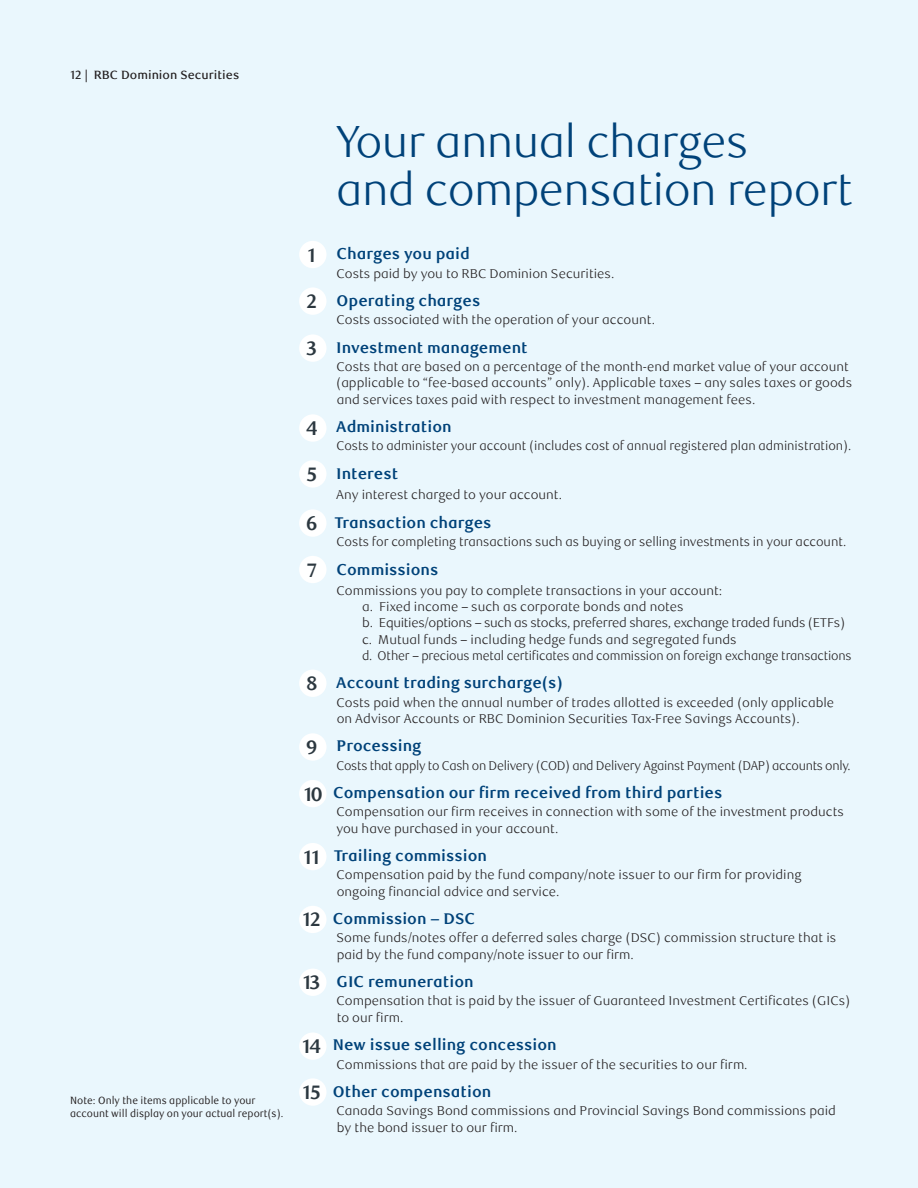
<style>
.page{position:relative;width:918px;height:1188px;background:#eaf7fd}
.page>*{position:absolute;margin:0;border:0;box-sizing:border-box;transform-origin:0 0}
._1-Main_Title{font:300 45px/48px "RBC Display";color:#004279}
._1-Main_Title_Slate{font:700 19.5px "RBC Text";letter-spacing:-.075em;color:#2c3840}
._4-Text_Headline_-_C{font:700 15.6px "RBC Text";color:#004279}
._5-Body_Copy_-_Circl{font:300 12.75px/16.2px "RBC Text";color:#231f20}
._4-Text_Headline_-_C-2{font:300 12.75px/16.2px "RBC Text";color:#231f20}
._5-Body_Copy_-_Circl-2{font:300 12.75px "RBC Text";color:#231f20;scale:.96 1}
._5-Body_Copy_-_Circl-3{font:300 12.75px "RBC Text";letter-spacing:-.025em;color:#231f20;scale:.95 1}
.t1{font:500 12px "RBC Text";color:#231f20}
._12-Disclaimer{font:10.5px/13.5px "RBC Text";color:#231f20;scale:.95 1}
</style>
<div class="page">
<div style="left:299px;top:241px;width:28px;height:27px;background:#fff;border-radius:50%"></div>
<div style="left:299px;top:287px;width:28px;height:28px;background:#fff;border-radius:50%"></div>
<div style="left:299px;top:334px;width:28px;height:28px;background:#fff;border-radius:50%"></div>
<div style="left:299px;top:414px;width:28px;height:28px;background:#fff;border-radius:50%"></div>
<div style="left:299px;top:460px;width:28px;height:28px;background:#fff;border-radius:50%"></div>
<div style="left:299px;top:509px;width:28px;height:28px;background:#fff;border-radius:50%"></div>
<div style="left:299px;top:556px;width:28px;height:27px;background:#fff;border-radius:50%"></div>
<div style="left:299px;top:670px;width:28px;height:27px;background:#fff;border-radius:50%"></div>
<div style="left:299px;top:733px;width:28px;height:28px;background:#fff;border-radius:50%"></div>
<div style="left:299px;top:780px;width:28px;height:27px;background:#fff;border-radius:50%"></div>
<div style="left:299px;top:843px;width:28px;height:27px;background:#fff;border-radius:50%"></div>
<div style="left:299px;top:906px;width:28px;height:27px;background:#fff;border-radius:50%"></div>
<div style="left:299px;top:969px;width:28px;height:27px;background:#fff;border-radius:50%"></div>
<div style="left:299px;top:1032px;width:28px;height:28px;background:#fff;border-radius:50%"></div>
<div style="left:299px;top:1078px;width:28px;height:28px;background:#fff;border-radius:50%"></div>
<p class="t1" style="left:70px;top:68px;width:170px">12 | RBC Dominion Securities</p>
<p class="_12-Disclaimer" style="left:70px;top:1094px;width:226px">Note: Only the items applicable to your account will display on your actual report(s).</p>
<p class="_1-Main_Title" style="left:337px;top:119px;width:518px">Your annual charges<br>and compensation report</p>
<p class="_1-Main_Title_Slate" style="left:308px;top:243px;width:10px">1</p>
<p class="_1-Main_Title_Slate" style="left:306px;top:290px;width:12px">2</p>
<p class="_1-Main_Title_Slate" style="left:306px;top:337px;width:13px">3</p>
<p class="_1-Main_Title_Slate" style="left:306px;top:417px;width:14px">4</p>
<p class="_1-Main_Title_Slate" style="left:306px;top:463px;width:12px">5</p>
<p class="_1-Main_Title_Slate" style="left:306px;top:512px;width:13px">6</p>
<p class="_1-Main_Title_Slate" style="left:307px;top:558px;width:12px">7</p>
<p class="_1-Main_Title_Slate" style="left:306px;top:672px;width:13px">8</p>
<p class="_1-Main_Title_Slate" style="left:306px;top:736px;width:13px">9</p>
<p class="_1-Main_Title_Slate" style="left:304px;top:782px;width:20px">10</p>
<p class="_1-Main_Title_Slate" style="left:304px;top:845px;width:18px">11</p>
<p class="_1-Main_Title_Slate" style="left:303px;top:908px;width:19px">12</p>
<p class="_1-Main_Title_Slate" style="left:303px;top:971px;width:19px">13</p>
<p class="_1-Main_Title_Slate" style="left:303px;top:1035px;width:20px">14</p>
<p class="_1-Main_Title_Slate" style="left:303px;top:1081px;width:19px">15</p>
<p class="_4-Text_Headline_-_C" style="left:337px;top:245px;width:135px">Charges you paid</p>
<p class="_5-Body_Copy_-_Circl" style="left:337px;top:265px;width:279px">Costs paid by you to RBC Dominion Securities.</p>
<p class="_4-Text_Headline_-_C" style="left:337px;top:291px;width:145px">Operating charges</p>
<p class="_5-Body_Copy_-_Circl" style="left:337px;top:312px;width:320px">Costs associated with the operation of your account.</p>
<p class="_4-Text_Headline_-_C" style="left:336px;top:338px;width:193px">Investment management</p>
<p class="_5-Body_Copy_-_Circl" style="left:336px;top:359px;width:518px">Costs that are based on a percentage of the month-end market value of your account (applicable to “fee-based accounts” only). Applicable taxes – any sales taxes or goods and services taxes paid with respect to investment management fees.</p>
<p class="_4-Text_Headline_-_C" style="left:336px;top:418px;width:117px">Administration</p>
<p class="_5-Body_Copy_-_Circl-2" style="left:337px;top:439px;width:538px">Costs to administer your account (includes cost of annual registered plan administration).</p>
<p class="_4-Text_Headline_-_C" style="left:336px;top:464px;width:63px">Interest</p>
<p class="_4-Text_Headline_-_C-2" style="left:336px;top:487px;width:227px">Any interest charged to your account.</p>
<p class="_4-Text_Headline_-_C" style="left:335px;top:513px;width:159px">Transaction charges</p>
<p class="_5-Body_Copy_-_Circl" style="left:337px;top:534px;width:511px">Costs for completing transactions such as buying or selling investments in your account.</p>
<p class="_4-Text_Headline_-_C" style="left:337px;top:560px;width:103px">Commissions</p>
<p class="_4-Text_Headline_-_C-2" style="left:362px;top:583px;width:491px;text-indent:-25px">Commissions you pay to complete transactions in your account:<br>a. Fixed income – such as corporate bonds and notes<br>b. Equities/options – such as stocks, preferred shares, exchange traded funds (ETFs) c. Mutual funds – including hedge funds and segregated funds<br>d. Other – precious metal certificates and commission on foreign exchange transactions</p>
<p class="_4-Text_Headline_-_C" style="left:336px;top:674px;width:228px">Account trading surcharge(s)</p>
<p class="_5-Body_Copy_-_Circl" style="left:337px;top:694px;width:499px">Costs paid when the annual number of trades allotted is exceeded (only applicable on Advisor Accounts or RBC Dominion Securities Tax-Free Savings Accounts).</p>
<p class="_4-Text_Headline_-_C" style="left:336px;top:737px;width:87px">Processing</p>
<p class="_5-Body_Copy_-_Circl-3" style="left:337px;top:758px;width:543px">Costs that apply to Cash on Delivery (COD) and Delivery Against Payment (DAP) accounts only.</p>
<p class="_4-Text_Headline_-_C" style="left:333px;top:783px;width:391px">Compensation our firm received from third parties</p>
<p class="_5-Body_Copy_-_Circl" style="left:336px;top:804px;width:509px">Compensation our firm receives in connection with some of the investment products you have purchased in your account.</p>
<p class="_4-Text_Headline_-_C" style="left:334px;top:846px;width:155px">Trailing commission</p>
<p class="_5-Body_Copy_-_Circl" style="left:337px;top:867px;width:466px">Compensation paid by the fund company/note issuer to our firm for providing ongoing financial advice and service.</p>
<p class="_4-Text_Headline_-_C" style="left:333px;top:910px;width:144px">Commission – DSC</p>
<p class="_5-Body_Copy_-_Circl" style="left:336px;top:930px;width:501px">Some funds/notes offer a deferred sales charge (DSC) commission structure that is paid by the fund company/note issuer to our firm.</p>
<p class="_4-Text_Headline_-_C" style="left:337px;top:973px;width:139px">GIC remuneration</p>
<p class="_5-Body_Copy_-_Circl" style="left:337px;top:993px;width:515px">Compensation that is paid by the issuer of Guaranteed Investment Certificates (GICs) to our firm.</p>
<p class="_4-Text_Headline_-_C" style="left:333px;top:1036px;width:226px">New issue selling concession</p>
<p class="_5-Body_Copy_-_Circl" style="left:337px;top:1056px;width:413px">Commissions that are paid by the issuer of the securities to our firm.</p>
<p class="_4-Text_Headline_-_C" style="left:333px;top:1082px;width:160px">Other compensation</p>
<p class="_5-Body_Copy_-_Circl" style="left:337px;top:1103px;width:501px">Canada Savings Bond commissions and Provincial Savings Bond commissions paid by the bond issuer to our firm.</p>
</div>
